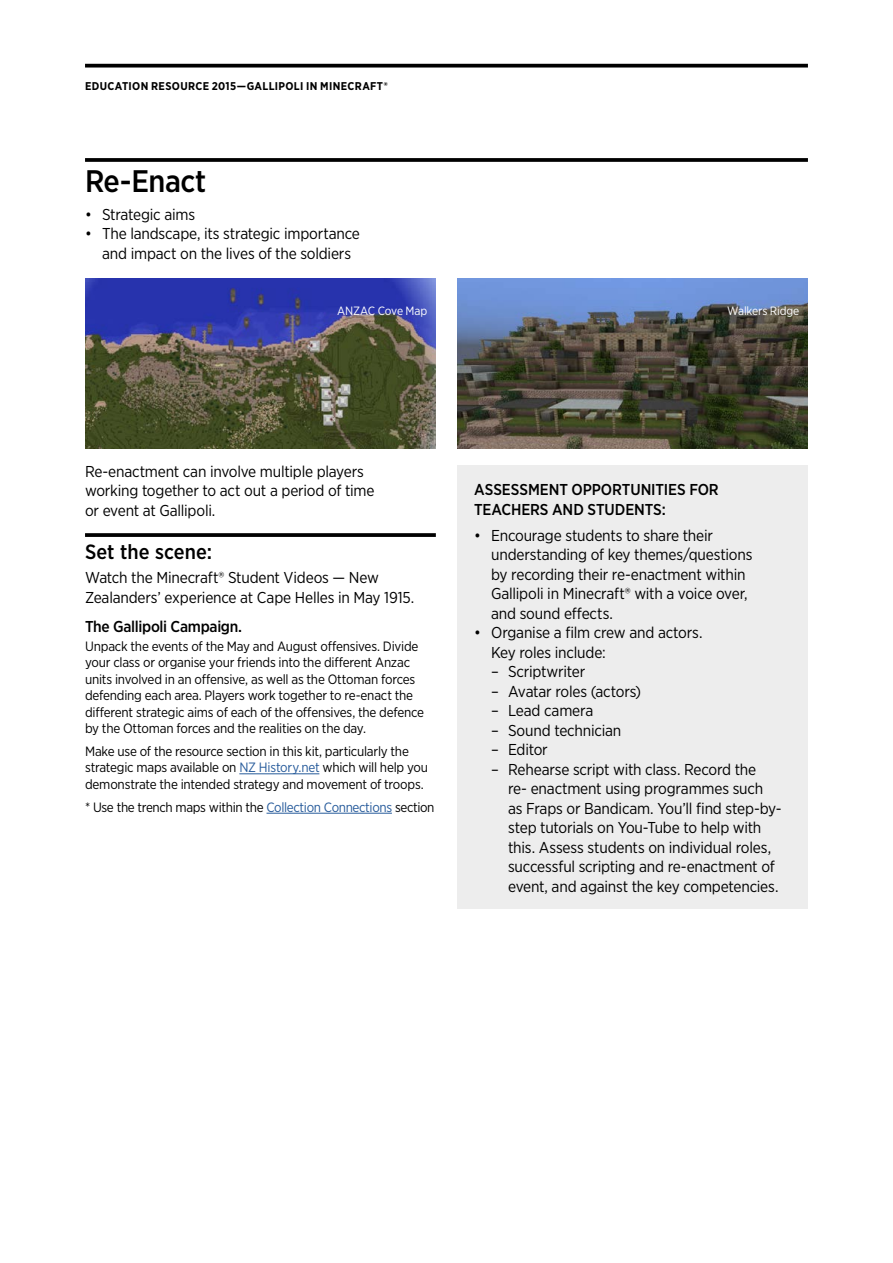
<style>
.page{position:relative;width:893px;height:1263px;background:#fff}
.page>*{position:absolute;margin:0;border:0;box-sizing:border-box;transform-origin:0 0}
.t1{font:500 31.2px "Gotham Narrow";letter-spacing:-.015em;color:#000}
.t2{font:500 20.7px "Gotham Narrow";letter-spacing:.005em;color:#000}
.t3{font:15.75px/19.5px "Gotham Narrow";letter-spacing:-.015em;color:#000}
.t4{font:500 15.75px/19.5px "Gotham Narrow";letter-spacing:-.01em;color:#000}
.t5{font:13.5px/16.5px "Gotham Narrow";letter-spacing:-.02em;color:#000}
.t6{font:12px "Gotham Narrow";letter-spacing:-.015em;color:#fff}
.t7{font:700 11.25px "Gotham Narrow";letter-spacing:.03em;color:#000}
.s1{color:#275b9b}
</style>
<div class="page">
<svg style="left:85px;top:64px;width:723px;height:4px;fill:#000"></svg>
<svg style="left:85px;top:533px;width:351px;height:4px"></svg>
<hr style="left:239px;top:773px;width:80px;height:1px;background:#275b9b">
<hr style="left:266px;top:813px;width:126px;height:1px;background:#275b9b">
<svg style="left:85px;top:158px;width:723px;height:4px"></svg>
<div style="left:457px;top:465px;width:351px;height:443px;background:#ededed"></div>
<img style="left:457px;top:278px;width:351px;height:170px">
<img style="left:85px;top:278px;width:351px;height:170px">
<p class="t7" style="left:85px;top:79px;width:304px">EDUCATION RESOURCE 2015—GALLIPOLI IN MINECRAFT®</p>
<h1 class="t1" style="left:85px;top:161px;width:123px">Re-Enact</h1>
<p class="t3" style="left:85px;top:204px;width:112px">• Strategic aims</p>
<p class="t3" style="left:85px;top:224px;width:276px;text-align:center">• The landscape, its strategic importance and impact on the lives of the soldiers</p>
<p class="t6" style="left:337px;top:303px;width:92px">ANZAC Cove Map</p>
<p class="t6" style="left:727px;top:303px;width:74px">Walkers Ridge</p>
<p class="t3" style="left:85px;top:461px;width:291px">Re-enactment can involve multiple players working together to act out a period of time or event at Gallipoli.</p>
<h2 class="t2" style="left:85px;top:539px;width:129px">Set the scene:</h2>
<p class="t3" style="left:85px;top:568px;width:331px">Watch the Minecraft® Student Videos — New<br>Zealanders’ experience at Cape Helles in May 1915.</p>
<p class="t4" style="left:85px;top:616px;width:159px">The Gallipoli Campaign.</p>
<p class="t5" style="left:85px;top:637px;width:341px">Unpack the events of the May and August offensives. Divide your class or organise your friends into the different Anzac units involved in an offensive, as well as the Ottoman forces defending each area. Players work together to re-enact the different strategic aims of each of the offensives, the defence by the Ottoman forces and the realities on the day.</p>
<p class="t5" style="left:85px;top:743px;width:345px">Make use of the resource section in this kit, particularly the strategic maps available on <span class="s1">NZ History.net</span> which will help you demonstrate the intended strategy and movement of troops.</p>
<p class="t5" style="left:85px;top:798px;width:351px">* Use the trench maps within the <span class="s1">Collection Connections</span> section</p>
<p class="t4" style="left:474px;top:480px;width:246px">ASSESSMENT OPPORTUNITIES FOR<br>TEACHERS AND STUDENTS:</p>
<p class="t3" style="left:491px;top:525px;width:263px;text-indent:-17px">• Encourage students to share their understanding of key themes/questions by recording their re-enactment within Gallipoli in Minecraft® with a voice over, and sound effects.</p>
<p class="t3" style="left:491px;top:622px;width:213px;text-indent:-17px">• Organise a film crew and actors.<br>Key roles include:</p>
<p class="t3" style="left:491px;top:661px;width:96px">– Scriptwriter</p>
<p class="t3" style="left:491px;top:681px;width:152px">– Avatar roles (actors)</p>
<p class="t3" style="left:491px;top:700px;width:104px">– Lead camera</p>
<p class="t3" style="left:491px;top:720px;width:132px">– Sound technician</p>
<p class="t3" style="left:491px;top:739px;width:58px">– Editor</p>
<p class="t3" style="left:508px;top:759px;width:275px;text-indent:-17px">– Rehearse script with class. Record the<br>re- enactment using programmes such as Fraps or Bandicam. You’ll find step-by&shy;step tutorials on You-Tube to help with this. Assess students on individual roles, successful scripting and re-enactment of event, and against the key competencies.</p>
</div>
